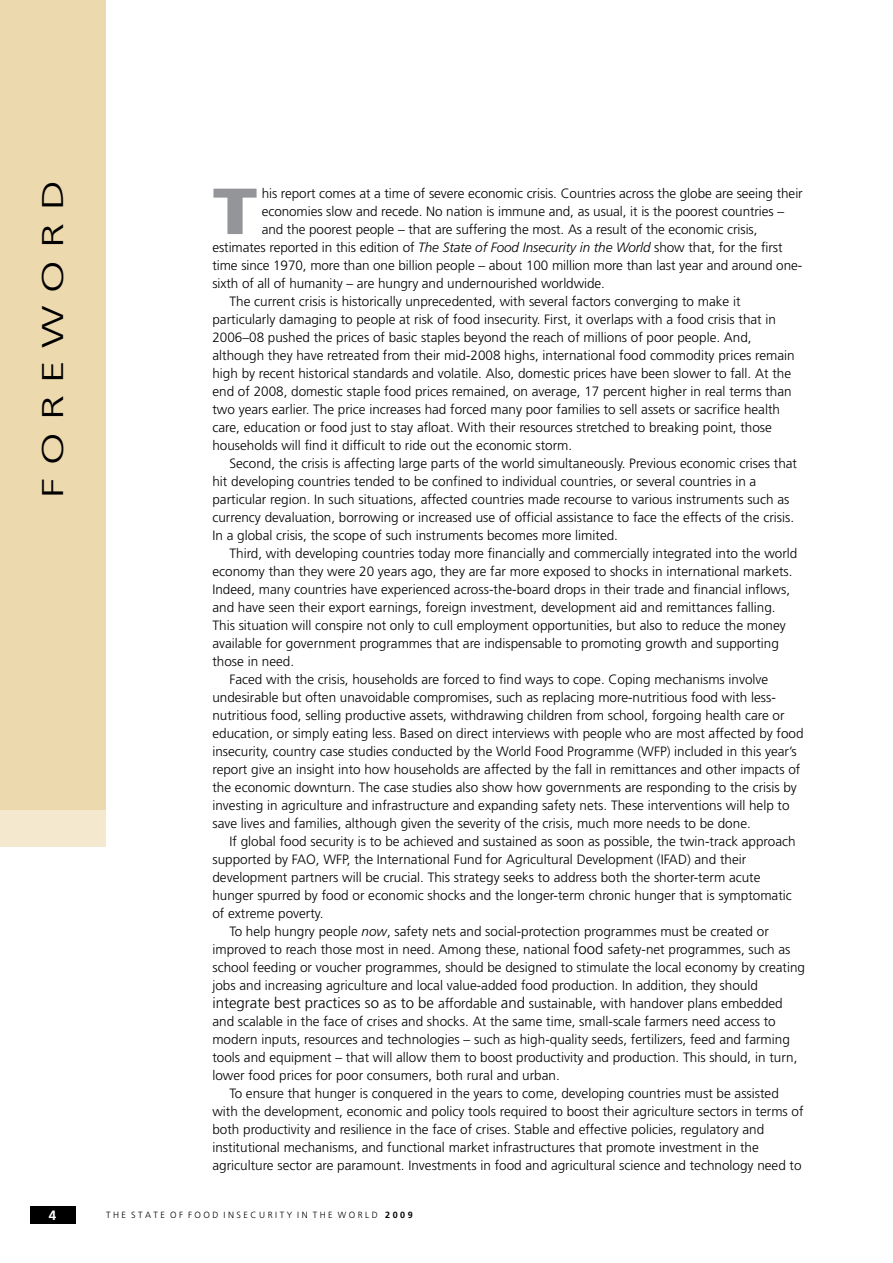
<style>
.page{position:relative;width:893px;height:1263px;background:#fff}
.page>*{position:absolute;margin:0;border:0;box-sizing:border-box;transform-origin:0 0}
.t1{font:900 65.1px "Frutiger LT Std";color:#939598;scale:1.25 1}
.t2{font:300 30px "Frutiger LT Std";color:#000;scale:1.5 1}
.t3{font:300 13.5px "Frutiger LT Std";color:#000}
.t4{font:700 13.5px "Frutiger LT Std";color:#fff}
.t5{font:300 9px "Frutiger LT Std";color:#000}
.s1{font-style:italic}
.s2{font-size:15px}
.s3{font-weight:700}
</style>
<div class="page">
<div style="left:0;top:0;width:105px;height:846px;background:#edd9ae"></div>
<div style="left:0;top:810px;width:105px;height:36px;background:#f4e8ce"></div>
<div style="left:30px;top:1206px;width:45px;height:18px;background:#000"></div>
<h2 class="t2" style="left:40px;top:498px;width:213px;rotate:-90deg">F O R E W O R D</h2>
<h1 class="t1" style="left:212px;top:184px;width:38px">T</h1>
<p class="t3" style="left:262px;top:188px;width:542px">his report comes at a time of severe economic crisis. Countries across the globe are seeing their</p>
<p class="t3" style="left:262px;top:206px;width:524px">economies slow and recede. No nation is immune and, as usual, it is the poorest countries –</p>
<p class="t3" style="left:262px;top:224px;width:497px">and the poorest people – that are suffering the most. As a result of the economic crisis,</p>
<p class="t3" style="left:212px;top:242px;width:571px">estimates reported in this edition of <span class="s1">The State of Food Insecurity in the World</span> show that, for the first</p>
<p class="t3" style="left:212px;top:260px;width:591px">time since 1970, more than one billion people – about 100 million more than last year and around one-</p>
<p class="t3" style="left:212px;top:278px;width:394px">sixth of all of humanity – are hungry and undernourished worldwide.</p>
<p class="t3" style="left:229px;top:296px;width:513px">The current crisis is historically unprecedented, with several factors converging to make it</p>
<p class="t3" style="left:212px;top:314px;width:565px">particularly damaging to people at risk of food insecurity. First, it overlaps with a food crisis that in</p>
<p class="t3" style="left:212px;top:332px;width:541px">2006–08 pushed the prices of basic staples beyond the reach of millions of poor people. And,</p>
<p class="t3" style="left:212px;top:350px;width:584px">although they have retreated from their mid-2008 highs, international food commodity prices remain</p>
<p class="t3" style="left:212px;top:368px;width:580px">high by recent historical standards and volatile. Also, domestic prices have been slower to fall. At the</p>
<p class="t3" style="left:212px;top:386px;width:581px">end of 2008, domestic staple food prices remained, on average, 17 percent higher in real terms than</p>
<p class="t3" style="left:212px;top:404px;width:569px">two years earlier. The price increases had forced many poor families to sell assets or sacrifice health</p>
<p class="t3" style="left:212px;top:422px;width:561px">care, education or food just to stay afloat. With their resources stretched to breaking point, those</p>
<p class="t3" style="left:212px;top:440px;width:361px">households will find it difficult to ride out the economic storm.</p>
<p class="t3" style="left:229px;top:458px;width:569px">Second, the crisis is affecting large parts of the world simultaneously. Previous economic crises that</p>
<p class="t3" style="left:212px;top:476px;width:545px">hit developing countries tended to be confined to individual countries, or several countries in a</p>
<p class="t3" style="left:212px;top:494px;width:578px">particular region. In such situations, affected countries made recourse to various instruments such as</p>
<p class="t3" style="left:212px;top:512px;width:583px">currency devaluation, borrowing or increased use of official assistance to face the effects of the crisis.</p>
<p class="t3" style="left:212px;top:530px;width:407px">In a global crisis, the scope of such instruments becomes more limited.</p>
<p class="t3" style="left:229px;top:548px;width:569px">Third, with developing countries today more financially and commercially integrated into the world</p>
<p class="t3" style="left:212px;top:565px;width:582px">economy than they were 20 years ago, they are far more exposed to shocks in international markets.</p>
<p class="t3" style="left:212px;top:583px;width:579px">Indeed, many countries have experienced across-the-board drops in their trade and financial inflows,</p>
<p class="t3" style="left:212px;top:601px;width:565px">and have seen their export earnings, foreign investment, development aid and remittances falling.</p>
<p class="t3" style="left:212px;top:619px;width:575px">This situation will conspire not only to cull employment opportunities, but also to reduce the money</p>
<p class="t3" style="left:212px;top:637px;width:568px">available for government programmes that are indispensable to promoting growth and supporting</p>
<p class="t3" style="left:212px;top:655px;width:83px">those in need.</p>
<p class="t3" style="left:229px;top:673px;width:540px">Faced with the crisis, households are forced to find ways to cope. Coping mechanisms involve</p>
<p class="t3" style="left:212px;top:691px;width:565px">undesirable but often unavoidable compromises, such as replacing more-nutritious food with less-</p>
<p class="t3" style="left:212px;top:709px;width:574px">nutritious food, selling productive assets, withdrawing children from school, forgoing health care or</p>
<p class="t3" style="left:212px;top:727px;width:593px">education, or simply eating less. Based on direct interviews with people who are most affected by food</p>
<p class="t3" style="left:212px;top:745px;width:586px">insecurity, country case studies conducted by the World Food Programme (WFP) included in this year’s</p>
<p class="t3" style="left:212px;top:763px;width:589px">report give an insight into how households are affected by the fall in remittances and other impacts of</p>
<p class="t3" style="left:212px;top:781px;width:586px">the economic downturn. The case studies also show how governments are responding to the crisis by</p>
<p class="t3" style="left:212px;top:799px;width:579px">investing in agriculture and infrastructure and expanding safety nets. These interventions will help to</p>
<p class="t3" style="left:212px;top:817px;width:540px">save lives and families, although given the severity of the crisis, much more needs to be done.</p>
<p class="t3" style="left:229px;top:835px;width:568px">If global food security is to be achieved and sustained as soon as possible, the twin-track approach</p>
<p class="t3" style="left:212px;top:853px;width:535px">supported by FAO, WFP, the International Fund for Agricultural Development (IFAD) and their</p>
<p class="t3" style="left:212px;top:871px;width:550px">development partners will be crucial. This strategy seeks to address both the shorter-term acute</p>
<p class="t3" style="left:212px;top:889px;width:581px">hunger spurred by food or economic shocks and the longer-term chronic hunger that is symptomatic</p>
<p class="t3" style="left:212px;top:907px;width:112px">of extreme poverty.</p>
<p class="t3" style="left:229px;top:925px;width:541px">To help hungry people <span class="s1">now</span>, safety nets and social-protection programmes must be created or</p>
<p class="t3" style="left:212px;top:943px;width:580px">improved to reach those most in need. Among these, national <span class="s2">food</span> safety-net programmes, such as</p>
<p class="t3" style="left:212px;top:962px;width:594px">school feeding or voucher programmes, should be designed to stimulate the local economy by creating</p>
<p class="t3" style="left:212px;top:980px;width:547px">jobs and increasing agriculture and local value-added food production. In addition, they should</p>
<p class="t3" style="left:212px;top:998px;width:572px"><span class="s2">integrate best practices so as to be</span> affordable <span class="s2">and</span> sustainable<span class="s2">,</span> with handover plans embedded</p>
<p class="t3" style="left:212px;top:1016px;width:565px">and scalable in the face of crises and shocks. At the same time, small-scale farmers need access to</p>
<p class="t3" style="left:212px;top:1034px;width:579px">modern inputs, resources and technologies – such as high-quality seeds, fertilizers, feed and farming</p>
<p class="t3" style="left:212px;top:1052px;width:586px">tools and equipment – that will allow them to boost productivity and production. This should, in turn,</p>
<p class="t3" style="left:212px;top:1070px;width:349px">lower food prices for poor consumers, both rural and urban.</p>
<p class="t3" style="left:229px;top:1088px;width:551px">To ensure that hunger is conquered in the years to come, developing countries must be assisted</p>
<p class="t3" style="left:212px;top:1106px;width:593px">with the development, economic and policy tools required to boost their agriculture sectors in terms of</p>
<p class="t3" style="left:212px;top:1124px;width:553px">both productivity and resilience in the face of crises. Stable and effective policies, regulatory and</p>
<p class="t3" style="left:212px;top:1142px;width:548px">institutional mechanisms, and functional market infrastructures that promote investment in the</p>
<p class="t3" style="left:212px;top:1160px;width:591px">agriculture sector are paramount. Investments in food and agricultural science and technology need to</p>
<p class="t4" style="left:49px;top:1210px;width:9px">4</p>
<p class="t5" style="left:106px;top:1211px;width:308px">T H E S T A T E O F F O O D I N S E C U R I T Y I N T H E W O R L D <span class="s3">2 0 0 9</span></p>
</div>
